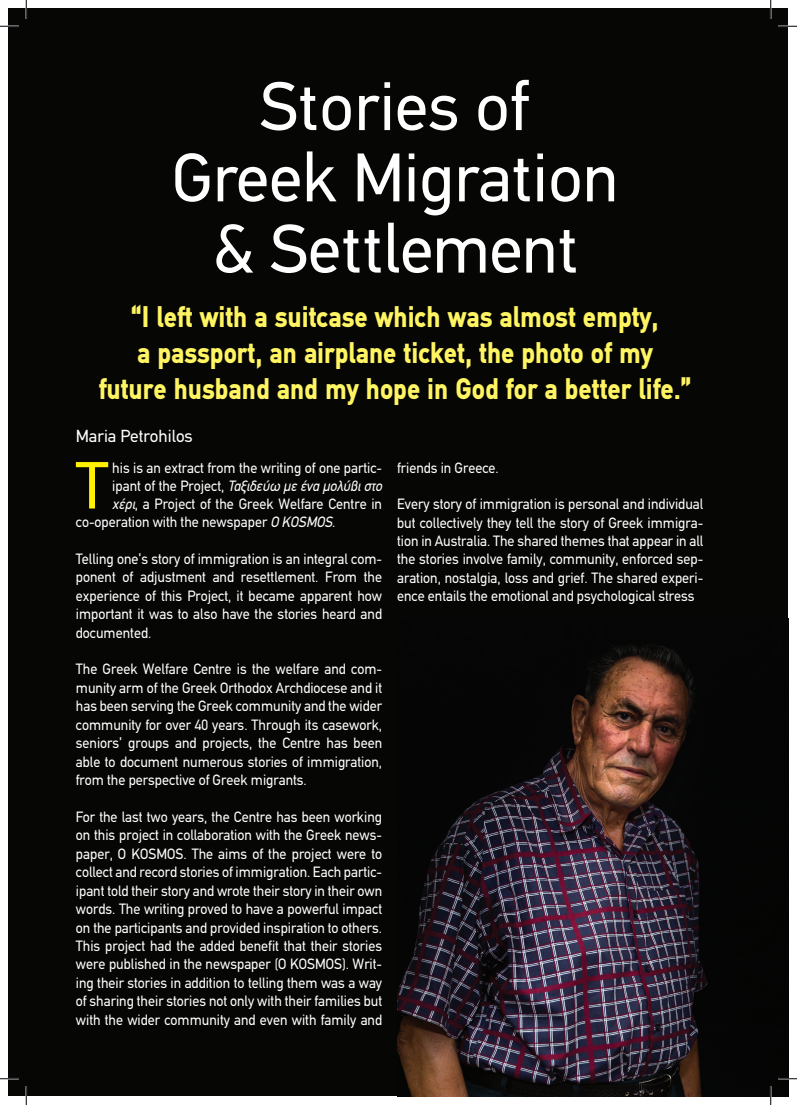
<style>
.page{position:relative;width:797px;height:1105px;background:#fff}
.page>*{position:absolute;margin:0;border:0;box-sizing:border-box;transform-origin:0 0}
.t1{font:68.75px "PF Din Text Pro";color:#fff}
.t2{font:66.75px "PF Din Text";color:#fff101}
.t3{font:900 30px "PF Din Text";color:#fff461;scale:.9 1}
.t4{font:17.5px "PF Din Text";color:#fff}
.t5{font:15px/18.4px "PF Din Text";color:#fff;text-align:justify;scale:.95 1}
.t6{font:italic 15px "PF Din Text";color:#fff;scale:.95 1}
.s1{font-style:normal}
.s2{font-style:italic}
</style>
<div class="page">
<div style="left:9px;top:9px;width:779px;height:1087px;background:#060705"></div>
<img style="left:397px;top:645px;width:391px;height:451px">
<svg style="left:0;top:25px;width:19px;height:2px"></svg>
<svg style="left:778px;top:25px;width:19px;height:2px"></svg>
<svg style="left:0;top:1078px;width:19px;height:1px"></svg>
<svg style="left:778px;top:1078px;width:19px;height:1px"></svg>
<svg style="left:25px;top:0;width:2px;height:19px"></svg>
<svg style="left:25px;top:1086px;width:2px;height:19px"></svg>
<svg style="left:770px;top:0;width:1px;height:19px"></svg>
<svg style="left:770px;top:1086px;width:1px;height:19px"></svg>
<p class="t1" style="left:260px;top:66px;width:270px">Stories of</p>
<p class="t1" style="left:172px;top:137px;width:447px">Greek Migration</p>
<p class="t1" style="left:211px;top:208px;width:368px">&amp; Settlement</p>
<p class="t3" style="left:131px;top:299px;width:587px">“I left with a suitcase which was almost empty,</p>
<p class="t3" style="left:137px;top:335px;width:574px">a passport, an airplane ticket, the photo of my</p>
<p class="t3" style="left:99px;top:371px;width:659px">future husband and my hope in God for a better life.”</p>
<p class="t4" style="left:76px;top:426px;width:118px">Maria Petrohilos</p>
<p class="t2" style="left:76px;top:447px;width:34px">T</p>
<p class="t5" style="left:112px;top:458px;width:285px">his is an extract from the writing of one partic-</p>
<p class="t6" style="left:112px;top:477px;width:285px"><span class="s1">ipant of the Project,</span> Ταξιδεύω με ένα μολύβι στο</p>
<p class="t5" style="left:112px;top:494px;width:285px"><span class="s2">χέρι</span>, a Project of the Greek Welfare Centre in</p>
<p class="t5" style="left:76px;top:513px;width:275px">co-operation with the newspaper <span class="s2">O KOSMOS</span>.</p>
<p class="t5" style="left:76px;top:549px;width:324px">Telling one’s story of immigration is an integral com&shy;ponent of adjustment and resettlement. From the experience of this Project, it became apparent how important it was to also have the stories heard and documented.</p>
<p class="t5" style="left:76px;top:660px;width:324px">The Greek Welfare Centre is the welfare and com&shy;munity arm of the Greek Orthodox Archdiocese and it has been serving the Greek community and the wider community for over 40 years. Through its casework, seniors’ groups and projects, the Centre has been able to document numerous stories of immigration, from the perspective of Greek migrants.</p>
<p class="t5" style="left:76px;top:808px;width:324px">For the last two years, the Centre has been working on this project in collaboration with the Greek news&shy;paper, O KOSMOS. The aims of the project were to collect and record stories of immigration. Each partic&shy;ipant told their story and wrote their story in their own words. The writing proved to have a powerful impact on the participants and provided inspiration to others.</p>
<p class="t5" style="left:76px;top:937px;width:324px">This project had the added benefit that their stories were published in the newspaper (O KOSMOS). Writ&shy;ing their stories in addition to telling them was a way of sharing their stories not only with their families but with the wider community and even with family and</p>
<p class="t5" style="left:397px;top:458px;width:108px">friends in Greece.</p>
<p class="t5" style="left:397px;top:495px;width:324px">Every story of immigration is personal and individual but collectively they tell the story of Greek immigra&shy;tion in Australia. The shared themes that appear in all the stories involve family, community, enforced sep&shy;aration, nostalgia, loss and grief. The shared experi&shy;ence entails the emotional and psychological stress</p>
</div>
